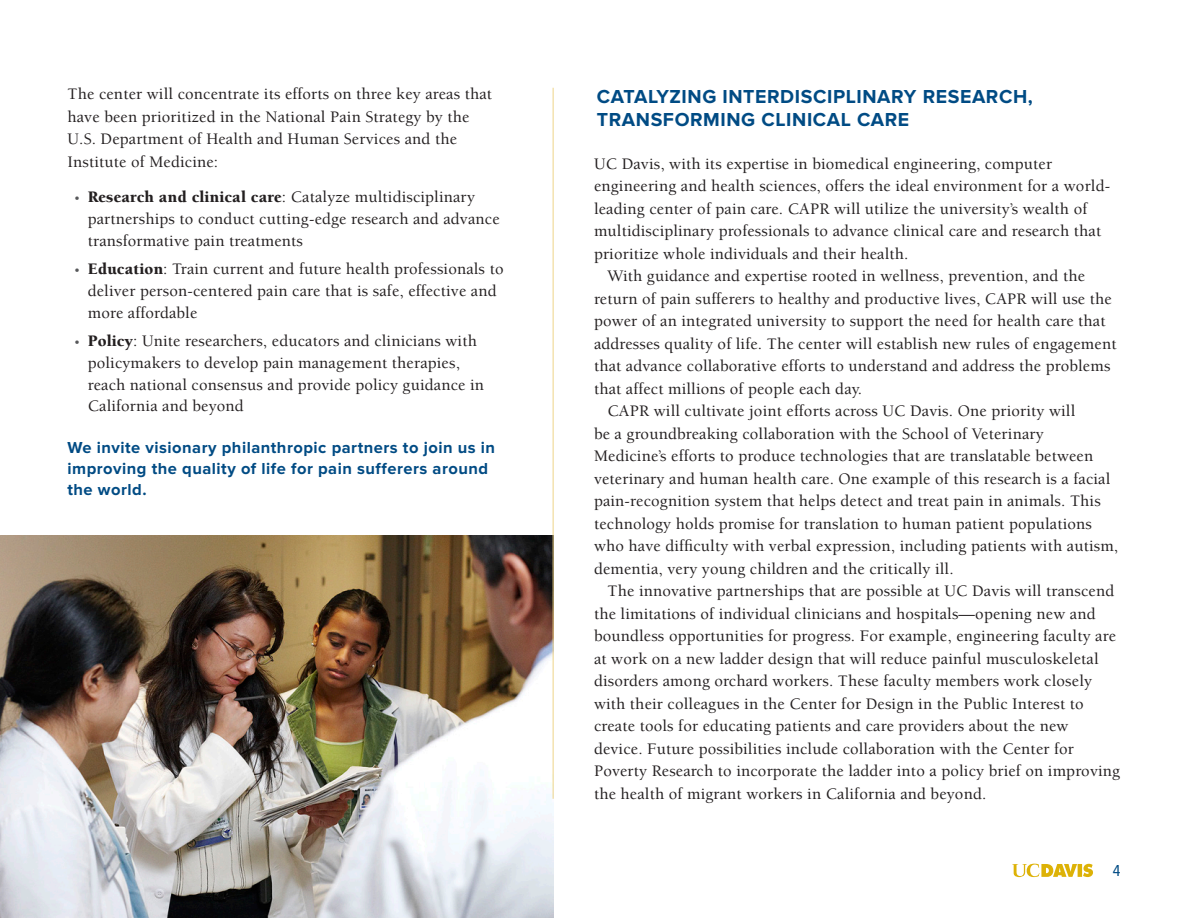
<style>
.page{position:relative;width:1188px;height:918px;background:#fff}
.page>*{position:absolute;margin:0;border:0;box-sizing:border-box;transform-origin:0 0}
.header2{font:700 19.5px/22.5px "Proxima Nova";letter-spacing:.03em;color:#004b84}
.text-body{font:500 16.5px/22.5px "Berkeley Std";letter-spacing:.01em;color:#231f20}
.text-body_1st{font:500 16.5px/22.5px "Berkeley Std";letter-spacing:.01em;color:#231f20}
.header3{font:700 16.5px/21px "Proxima Nova";letter-spacing:.03em;color:#004b84}
.t1{font:16.5px "Proxima Nova Cond";color:#004b84}
.s1{font-size:12px;color:#57585a}
.s2{font-weight:900}
</style>
<div class="page">
<img style="left:0;top:535px;width:553px;height:383px">
<hr style="left:553px;top:88px;width:1px;height:711px;background:#eed489">
<svg style="left:1012px;top:863px;width:81px;height:14px"></svg>
<p class="text-body_1st" style="left:68px;top:83px;width:426px">The center will concentrate its efforts on three key areas that have been prioritized in the National Pain Strategy by the U.S. Department of Health and Human Services and the Institute of Medicine:</p>
<p class="text-body" style="left:88px;top:186px;width:413px;line-height:21.8px;text-indent:-14px"><span class="s1">•</span> <span class="s2">Research and clinical care</span>: Catalyze multidisciplinary partnerships to conduct cutting-edge research and advance transformative pain treatments</p>
<p class="text-body" style="left:88px;top:258px;width:417px;line-height:21.8px;text-indent:-14px"><span class="s1">•</span> <span class="s2">Education</span>: Train current and future health professionals to deliver person-centered pain care that is safe, effective and more affordable</p>
<p class="text-body" style="left:88px;top:330px;width:398px;line-height:21.8px;text-indent:-14px"><span class="s1">•</span> <span class="s2">Policy</span>: Unite researchers, educators and clinicians with policymakers to develop pain management therapies, reach national consensus and provide policy guidance in California and beyond</p>
<p class="header3" style="left:68px;top:437px;width:429px">We invite visionary philanthropic partners to join us in improving the quality of life for pain sufferers around the world.</p>
<p class="header2" style="left:597px;top:86px;width:437px">CATALYZING INTERDISCIPLINARY RESEARCH,<br>TRANSFORMING CLINICAL CARE</p>
<p class="text-body_1st" style="left:594px;top:153px;width:518px">UC Davis, with its expertise in biomedical engineering, computer engineering and health sciences, offers the ideal environment for a world&shy;leading center of pain care. CAPR will utilize the university’s wealth of multidisciplinary professionals to advance clinical care and research that prioritize whole individuals and their health.</p>
<p class="text-body" style="left:594px;top:265px;width:524px;text-indent:14px">With guidance and expertise rooted in wellness, prevention, and the return of pain sufferers to healthy and productive lives, CAPR will use the power of an integrated university to support the need for health care that addresses quality of life. The center will establish new rules of engagement that advance collaborative efforts to understand and address the problems that affect millions of people each day.</p>
<p class="text-body" style="left:594px;top:400px;width:526px;text-indent:14px">CAPR will cultivate joint efforts across UC Davis. One priority will<br>be a groundbreaking collaboration with the School of Veterinary Medicine’s efforts to produce technologies that are translatable between veterinary and human health care. One example of this research is a facial pain-recognition system that helps detect and treat pain in animals. This technology holds promise for translation to human patient populations who have difficulty with verbal expression, including patients with autism, dementia, very young children and the critically ill.</p>
<p class="text-body" style="left:594px;top:580px;width:528px;text-indent:14px">The innovative partnerships that are possible at UC Davis will transcend the limitations of individual clinicians and hospitals—opening new and boundless opportunities for progress. For example, engineering faculty are at work on a new ladder design that will reduce painful musculoskeletal disorders among orchard workers. These faculty members work closely with their colleagues in the Center for Design in the Public Interest to create tools for educating patients and care providers about the new device. Future possibilities include collaboration with the Center for Poverty Research to incorporate the ladder into a policy brief on improving the health of migrant workers in California and beyond.</p>
<p class="t1" style="left:1113px;top:862px;width:9px">4</p>
</div>
